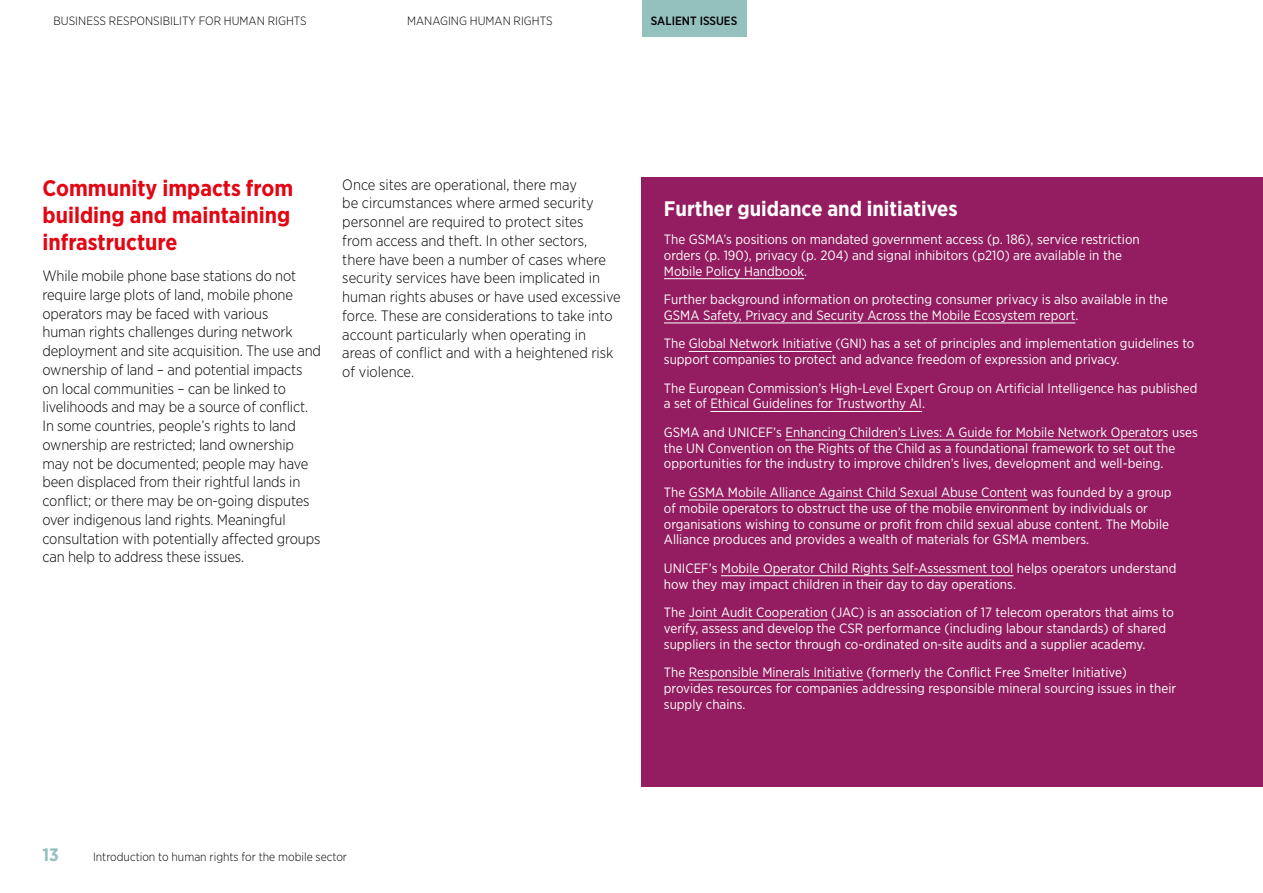
<style>
.page{position:relative;width:1263px;height:893px;background:#fff}
.page>*{position:absolute;margin:0;border:0;box-sizing:border-box;transform-origin:0 0}
.Heading_level_H3{font:700 22.5px/27px "Gotham Narrow";color:#e30613}
.Case_Study_heading{font:700 21px "Gotham Narrow";color:#fff}
.t1{font:700 18px "Gotham Narrow";color:#94c0be}
.Bodycopy{font:300 15px/18.8px "Gotham Narrow";letter-spacing:-.01em;color:#000}
.Case_study_Bodycopy{font:13.5px/15.8px "Gotham Narrow";color:#fff}
.t2{font:300 12px "Gotham Narrow";color:#000}
.t3{font:500 12px "Gotham Narrow";color:#000}
</style>
<div class="page">
<div style="left:642px;top:178px;width:621px;height:609px;background:#931d60"></div>
<hr style="left:664px;top:278px;width:140px;height:1px;background:#fff">
<hr style="left:664px;top:323px;width:411px;height:1px;background:#fff">
<hr style="left:689px;top:351px;width:143px;height:1px;background:#fff">
<hr style="left:710px;top:411px;width:212px;height:1px;background:#fff">
<hr style="left:785px;top:440px;width:378px;height:1px;background:#fff">
<hr style="left:689px;top:500px;width:338px;height:1px;background:#fff">
<hr style="left:721px;top:575px;width:292px;height:1px;background:#fff">
<hr style="left:689px;top:620px;width:139px;height:1px;background:#fff">
<hr style="left:689px;top:680px;width:174px;height:1px;background:#fff">
<div style="left:642px;top:0;width:104px;height:36px;background:#94c0be"></div>
<p class="t2" style="left:54px;top:14px;width:255px">BUSINESS RESPONSIBILITY FOR HUMAN RIGHTS</p>
<p class="t2" style="left:407px;top:14px;width:147px">MANAGING HUMAN RIGHTS</p>
<p class="t3" style="left:651px;top:14px;width:88px">SALIENT ISSUES</p>
<p class="Heading_level_H3" style="left:43px;top:174px;width:252px">Community impacts from building and maintaining infrastructure</p>
<p class="Bodycopy" style="left:43px;top:266px;width:280px">While mobile phone base stations do not require large plots of land, mobile phone operators may be faced with various<br>human rights challenges during network deployment and site acquisition. The use and ownership of land – and potential impacts on local communities – can be linked to livelihoods and may be a source of conflict.<br>In some countries, people’s rights to land ownership are restricted; land ownership may not be documented; people may have been displaced from their rightful lands in conflict; or there may be on-going disputes over indigenous land rights. Meaningful consultation with potentially affected groups can help to address these issues.</p>
<p class="Bodycopy" style="left:342px;top:175px;width:280px">Once sites are operational, there may<br>be circumstances where armed security personnel are required to protect sites<br>from access and theft. In other sectors, there have been a number of cases where security services have been implicated in human rights abuses or have used excessive force. These are considerations to take into account particularly when operating in areas of conflict and with a heightened risk of violence.</p>
<p class="Case_Study_heading" style="left:664px;top:195px;width:295px">Further guidance and initiatives</p>
<p class="Case_study_Bodycopy" style="left:664px;top:231px;width:477px">The GSMA’s positions on mandated government access (p. 186), service restriction orders (p. 190), privacy (p. 204) and signal inhibitors (p210) are available in the<br>Mobile Policy Handbook.</p>
<p class="Case_study_Bodycopy" style="left:664px;top:291px;width:505px">Further background information on protecting consumer privacy is also available in the<br>GSMA Safety, Privacy and Security Across the Mobile Ecosystem report.</p>
<p class="Case_study_Bodycopy" style="left:664px;top:336px;width:532px">The Global Network Initiative (GNI) has a set of principles and implementation guidelines to support companies to protect and advance freedom of expression and privacy.</p>
<p class="Case_study_Bodycopy" style="left:664px;top:380px;width:535px">The European Commission’s High-Level Expert Group on Artificial Intelligence has published a set of Ethical Guidelines for Trustworthy AI.</p>
<p class="Case_study_Bodycopy" style="left:664px;top:424px;width:535px">GSMA and UNICEF’s Enhancing Children’s Lives: A Guide for Mobile Network Operators uses the UN Convention on the Rights of the Child as a foundational framework to set out the opportunities for the industry to improve children’s lives, development and well-being.</p>
<p class="Case_study_Bodycopy" style="left:664px;top:484px;width:509px">The GSMA Mobile Alliance Against Child Sexual Abuse Content was founded by a group of mobile operators to obstruct the use of the mobile environment by individuals or organisations wishing to consume or profit from child sexual abuse content. The Mobile Alliance produces and provides a wealth of materials for GSMA members.</p>
<p class="Case_study_Bodycopy" style="left:664px;top:560px;width:514px">UNICEF’s Mobile Operator Child Rights Self-Assessment tool helps operators understand how they may impact children in their day to day operations.</p>
<p class="Case_study_Bodycopy" style="left:664px;top:604px;width:512px">The Joint Audit Cooperation (JAC) is an association of 17 telecom operators that aims to verify, assess and develop the CSR performance (including labour standards) of shared suppliers in the sector through co-ordinated on-site audits and a supplier academy.</p>
<p class="Case_study_Bodycopy" style="left:664px;top:664px;width:514px">The Responsible Minerals Initiative (formerly the Conflict Free Smelter Initiative) provides resources for companies addressing responsible mineral sourcing issues in their supply chains.</p>
<h3 class="t1" style="left:43px;top:843px;width:18px">13</h3>
<p class="t2" style="left:93px;top:849px;width:256px">Introduction to human rights for the mobile sector</p>
</div>
